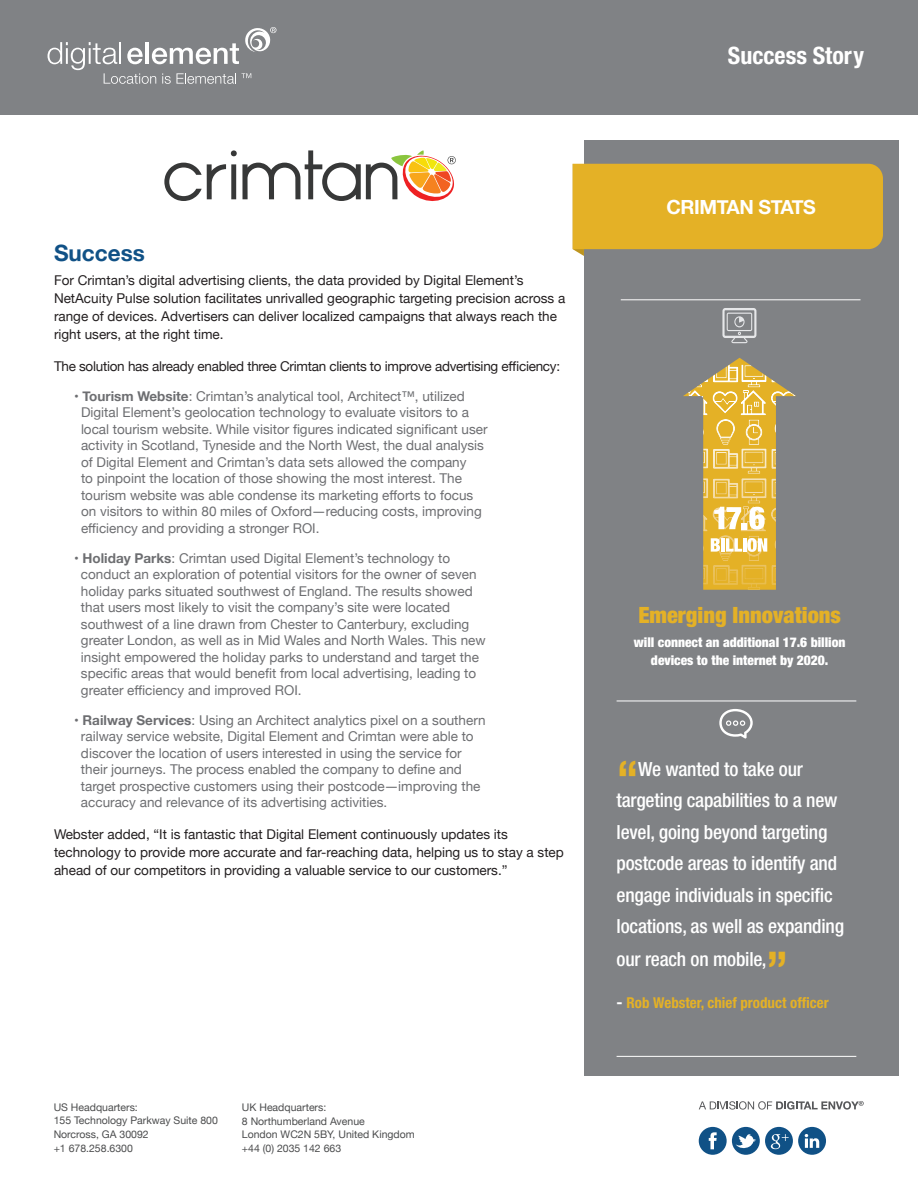
<style>
.page{position:relative;width:918px;height:1188px;background:#fff}
.page>*{position:absolute;margin:0;border:0;box-sizing:border-box;transform-origin:0 0}
.t1{font:700 condensed 48px "Helvetica Neue";color:#e4b126}
.t2{font:700 condensed 24px "Helvetica Neue";color:#fff}
.t3{font:900 condensed 22.5px "Helvetica Neue";color:#e4b126}
.t4{font:700 22.5px "Helvetica Neue";color:#105186}
.t5{font:500 condensed 19.5px/31.8px "Helvetica Neue";letter-spacing:-.01em;color:#fff}
.t6{font:700 19.5px "Helvetica Neue";letter-spacing:-.02em;color:#fff}
.t7{font:700 condensed 15px "Helvetica Neue";color:#e4b126}
.t8{font:13.5px/16.5px "Helvetica Neue";color:#6d6e71}
.t9{font:13.5px/18px "Helvetica Neue";color:#231f20}
.t10{font:13.5px "Helvetica Neue";letter-spacing:-.02em;color:#231f20}
.t11{font:900 condensed 13.5px/18px "Helvetica Neue";color:#fff;text-align:center}
.t12{font:10.5px/13.5px "Helvetica Neue";color:#4b4c4d}
.s1{font-weight:700}
.s2{font-size:16.5px;color:#fff}
</style>
<div class="page">
<svg style="left:699px;top:1101px;width:165px;height:9px"></svg>
<div style="left:0;top:0;width:918px;height:115px;background:#808285"></div>
<svg style="left:48px;top:27px;width:228px;height:57px"></svg>
<svg style="left:699px;top:1127px;width:127px;height:28px"></svg>
<div style="left:584px;top:140px;width:314px;height:936px;background:#808285"></div>
<hr style="left:621px;top:299px;width:240px;height:1px;background:#fff">
<svg style="left:722px;top:308px;width:34px;height:35px"></svg>
<svg style="left:719px;top:709px;width:34px;height:30px"></svg>
<hr style="left:617px;top:701px;width:239px;height:1px;background:#fff">
<hr style="left:617px;top:1056px;width:239px;height:1px;background:#fff">
<svg style="left:573px;top:164px;width:310px;height:92px;background:#dcad2d"></svg>
<svg style="left:164px;top:150px;width:292px;height:51px"></svg>
<svg style="left:683px;top:358px;width:113px;height:232px"></svg>
<h2 class="t2" style="left:728px;top:47px;width:138px">Success Story</h2>
<h3 class="t4" style="left:54px;top:244px;width:92px">Success</h3>
<p class="t9" style="left:54px;top:273px;width:513px">For Crimtan’s digital advertising clients, the data provided by Digital Element’s NetAcuity Pulse solution facilitates unrivalled geographic targeting precision across a range of devices. Advertisers can deliver localized campaigns that always reach the right users, at the right time.</p>
<p class="t10" style="left:54px;top:356px;width:508px">The solution has already enabled three Crimtan clients to improve advertising efficiency:</p>
<p class="t8" style="left:81px;top:389px;width:408px;text-indent:-7px">• <span class="s1">Tourism Website</span>: Crimtan’s analytical tool, Architect™, utilized Digital Element’s geolocation technology to evaluate visitors to a local tourism website. While visitor figures indicated significant user activity in Scotland, Tyneside and the North West, the dual analysis of Digital Element and Crimtan’s data sets allowed the company<br>to pinpoint the location of those showing the most interest. The tourism website was able condense its marketing efforts to focus on visitors to within 80 miles of Oxford―reducing costs, improving efficiency and providing a stronger ROI.</p>
<p class="t8" style="left:81px;top:551px;width:406px;text-indent:-7px">• <span class="s1">Holiday Parks</span>: Crimtan used Digital Element’s technology to conduct an exploration of potential visitors for the owner of seven holiday parks situated southwest of England. The results showed that users most likely to visit the company’s site were located southwest of a line drawn from Chester to Canterbury, excluding greater London, as well as in Mid Wales and North Wales. This new insight empowered the holiday parks to understand and target the specific areas that would benefit from local advertising, leading to greater efficiency and improved ROI.</p>
<p class="t8" style="left:81px;top:713px;width:406px;text-indent:-7px">• <span class="s1">Railway Services</span>: Using an Architect analytics pixel on a southern railway service website, Digital Element and Crimtan were able to discover the location of users interested in using the service for their journeys. The process enabled the company to define and target prospective customers using their postcode―improving the accuracy and relevance of its advertising activities.</p>
<p class="t9" style="left:54px;top:826px;width:511px">Webster added, “It is fantastic that Digital Element continuously updates its technology to provide more accurate and far-reaching data, helping us to stay a step ahead of our competitors in providing a valuable service to our customers.”</p>
<p class="t12" style="left:54px;top:1102px;width:166px">US Headquarters:<br>155 Technology Parkway Suite 800<br>Norcross, GA 30092<br>+1 678.258.6300</p>
<p class="t12" style="left:242px;top:1102px;width:174px">UK Headquarters:<br>8 Northumberland Avenue<br>London WC2N 5BY, United Kingdom +44 (0) 2035 142 663</p>
<h3 class="t6" style="left:666px;top:199px;width:151px">CRIMTAN STATS</h3>
<h3 class="t3" style="left:638px;top:607px;width:204px">Emerging Innovations</h3>
<p class="t11" style="left:634px;top:635px;width:213px">will connect an additional 17.6 billion devices to the internet by 2020.</p>
<h1 class="t1" style="left:617px;top:760px;width:24px">“</h1>
<h3 class="t5" style="left:617px;top:755px;width:229px;text-indent:22px">We wanted to take our targeting capabilities to a new level, going beyond targeting postcode areas to identify and engage individuals in specific locations, as well as expanding our reach on mobile,</h3>
<h1 class="t1" style="left:766px;top:951px;width:24px">”</h1>
<p class="t7" style="left:617px;top:997px;width:214px"><span class="s2">-</span> Rob Webster, chief product officer</p>
</div>
